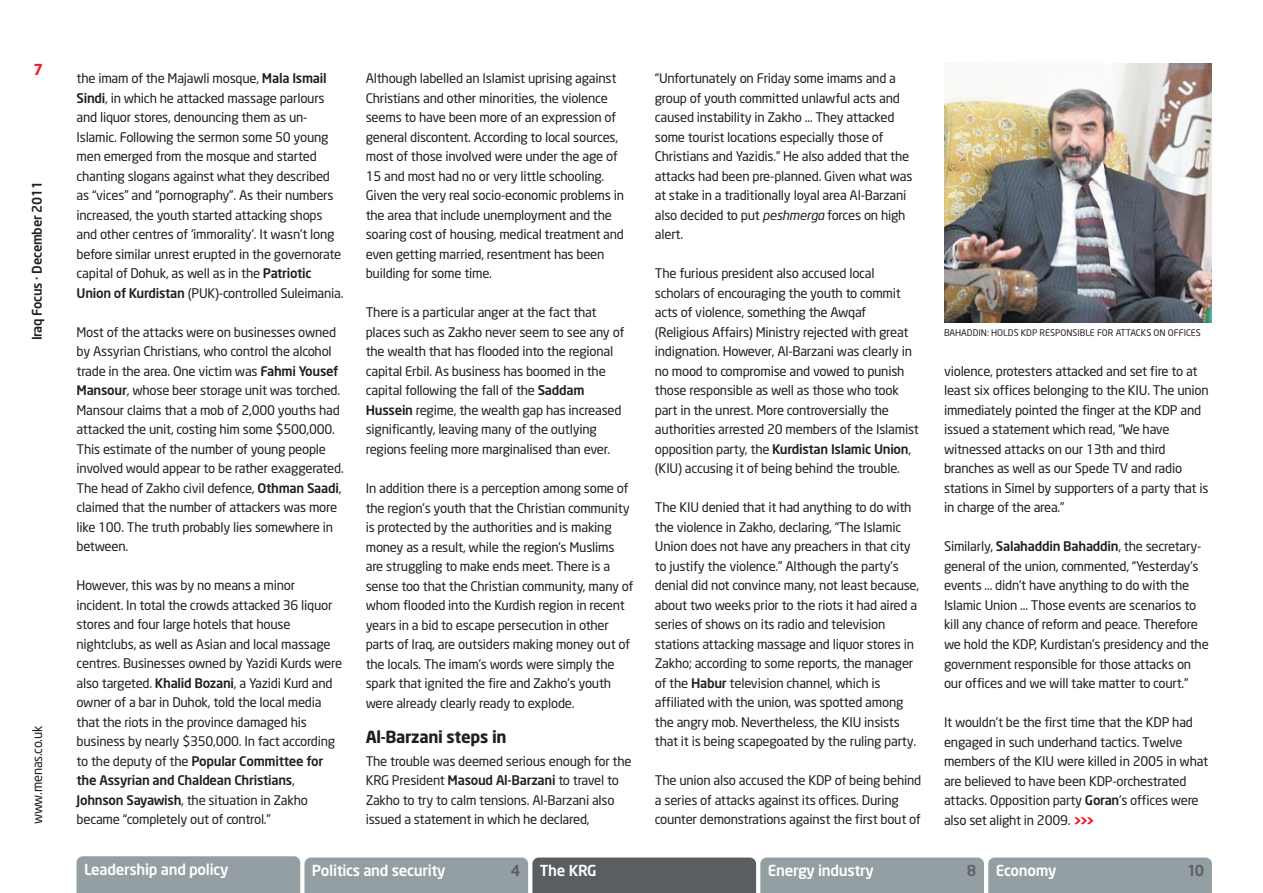
<style>
.page{position:relative;width:1263px;height:893px;background:#fff}
.page>*{position:absolute;margin:0;border:0;box-sizing:border-box;transform-origin:0 0}
.t1{font:700 16.5px "Neo Sans";letter-spacing:-.02em;color:#231f20}
.t2{font:500 15px "Neo Sans";letter-spacing:-.02em;color:#fff}
.t3{font:500 15px "Neo Sans";color:#5b5e61}
.t4{font:700 15px "Neo Sans";color:#ee1d23}
.t5{font:13.2px/19.5px "Neo Sans";letter-spacing:-.02em;color:#231f20}
.t6{font:500 13.2px "Neo Sans";letter-spacing:-.02em;color:#231f20}
.t7{font:9px "Neo Sans";color:#231f20}
.s1{font-weight:500}
.s2{font-style:italic}
.s3{font-weight:900;font-size:13.5px;color:#ee1d23}
</style>
<div class="page">
<svg style="left:77px;top:856px;width:1135px;height:37px;background:#8e979c"></svg>
<img style="left:944px;top:64px;width:268px;height:259px">
<p class="t4" style="left:33px;top:64px;width:11px">7</p>
<p class="t6" style="left:32px;top:340px;width:161px;rotate:-90deg">Iraq Focus · December 2011</p>
<p class="t5" style="left:29px;top:824px;width:100px;rotate:-90deg">www.menas.co.uk</p>
<p class="t5" style="left:77px;top:70px;width:269px">the imam of the Majawli mosque, <span class="s1">Mala Ismail Sindi</span>, in which he attacked massage parlours and liquor stores, denouncing them as un-Islamic. Following the sermon some 50 young men emerged from the mosque and started chanting slogans against what they described as “vices” and “pornography”. As their numbers increased, the youth started attacking shops and other centres of ‘immorality’. It wasn’t long before similar unrest erupted in the governorate capital of Dohuk, as well as in the <span class="s1">Patriotic Union of Kurdistan</span> (PUK)-controlled Suleimania.</p>
<p class="t5" style="left:77px;top:323px;width:269px">Most of the attacks were on businesses owned by Assyrian Christians, who control the alcohol trade in the area. One victim was <span class="s1">Fahmi Yousef Mansour</span>, whose beer storage unit was torched.<br>Mansour claims that a mob of 2,000 youths had attacked the unit, costing him some $500,000.<br>This estimate of the number of young people involved would appear to be rather exaggerated.<br>The head of Zakho civil defence, <span class="s1">Othman Saadi</span>, claimed that the number of attackers was more like 100. The truth probably lies somewhere in between.</p>
<p class="t5" style="left:77px;top:577px;width:267px">However, this was by no means a minor incident. In total the crowds attacked 36 liquor stores and four large hotels that house nightclubs, as well as Asian and local massage centres. Businesses owned by Yazidi Kurds were also targeted. <span class="s1">Khalid Bozani</span>, a Yazidi Kurd and owner of a bar in Duhok, told the local media that the riots in the province damaged his business by nearly $350,000. In fact according to the deputy of the <span class="s1">Popular Committee for the Assyrian and Chaldean Christians</span>, <span class="s1">Johnson Sayawish</span>, the situation in Zakho became “completely out of control.”</p>
<p class="t5" style="left:366px;top:70px;width:260px">Although labelled an Islamist uprising against Christians and other minorities, the violence seems to have been more of an expression of general discontent. According to local sources, most of those involved were under the age of 15 and most had no or very little schooling.<br>Given the very real socio-economic problems in the area that include unemployment and the soaring cost of housing, medical treatment and even getting married, resentment has been building for some time.</p>
<p class="t5" style="left:366px;top:304px;width:260px">There is a particular anger at the fact that places such as Zakho never seem to see any of the wealth that has flooded into the regional capital Erbil. As business has boomed in the capital following the fall of the <span class="s1">Saddam Hussein</span> regime, the wealth gap has increased significantly, leaving many of the outlying regions feeling more marginalised than ever.</p>
<p class="t5" style="left:366px;top:480px;width:269px">In addition there is a perception among some of the region’s youth that the Christian community is protected by the authorities and is making money as a result, while the region’s Muslims are struggling to make ends meet. There is a sense too that the Christian community, many of whom flooded into the Kurdish region in recent years in a bid to escape persecution in other parts of Iraq, are outsiders making money out of the locals. The imam’s words were simply the spark that ignited the fire and Zakho’s youth were already clearly ready to explode.</p>
<p class="t1" style="left:366px;top:731px;width:142px">Al-Barzani steps in</p>
<p class="t5" style="left:366px;top:752px;width:267px">The trouble was deemed serious enough for the KRG President <span class="s1">Masoud Al-Barzani</span> to travel to Zakho to try to calm tensions. Al-Barzani also issued a statement in which he declared,</p>
<p class="t5" style="left:655px;top:70px;width:259px">“Unfortunately on Friday some imams and a group of youth committed unlawful acts and caused instability in Zakho … They attacked some tourist locations especially those of Christians and Yazidis.” He also added that the attacks had been pre-planned. Given what was at stake in a traditionally loyal area Al-Barzani also decided to put <span class="s2">peshmerga</span> forces on high alert.</p>
<p class="t5" style="left:655px;top:265px;width:265px">The furious president also accused local scholars of encouraging the youth to commit acts of violence, something the Awqaf (Religious Affairs) Ministry rejected with great indignation. However, Al-Barzani was clearly in no mood to compromise and vowed to punish those responsible as well as those who took part in the unrest. More controversially the authorities arrested 20 members of the Islamist opposition party, the <span class="s1">Kurdistan Islamic Union</span>, (KIU) accusing it of being behind the trouble.</p>
<p class="t5" style="left:655px;top:499px;width:266px">The KIU denied that it had anything to do with the violence in Zakho, declaring, “The Islamic Union does not have any preachers in that city to justify the violence.” Although the party’s denial did not convince many, not least because, about two weeks prior to the riots it had aired a series of shows on its radio and television stations attacking massage and liquor stores in Zakho; according to some reports, the manager of the <span class="s1">Habur</span> television channel, which is affiliated with the union, was spotted among the angry mob. Nevertheless, the KIU insists that it is being scapegoated by the ruling party.</p>
<p class="t5" style="left:655px;top:772px;width:268px">The union also accused the KDP of being behind a series of attacks against its offices. During counter demonstrations against the first bout of</p>
<p class="t7" style="left:944px;top:329px;width:258px">BAHADDIN: HOLDS KDP RESPONSIBLE FOR ATTACKS ON OFFICES</p>
<p class="t5" style="left:944px;top:363px;width:266px">violence, protesters attacked and set fire to at least six offices belonging to the KIU. The union immediately pointed the finger at the KDP and issued a statement which read, “We have witnessed attacks on our 13th and third branches as well as our Spede TV and radio stations in Simel by supporters of a party that is in charge of the area.”</p>
<p class="t5" style="left:944px;top:538px;width:266px">Similarly, <span class="s1">Salahaddin Bahaddin</span>, the secretary&shy;general of the union, commented, “Yesterday’s events … didn’t have anything to do with the Islamic Union … Those events are scenarios to kill any chance of reform and peace. Therefore we hold the KDP, Kurdistan’s presidency and the government responsible for those attacks on our offices and we will take matter to court.”</p>
<p class="t5" style="left:944px;top:714px;width:266px">It wouldn’t be the first time that the KDP had engaged in such underhand tactics. Twelve members of the KIU were killed in 2005 in what are believed to have been KDP-orchestrated attacks. Opposition party <span class="s1">Goran</span>’s offices were also set alight in 2009. <span class="s3">&gt;&gt;&gt;</span></p>
<p class="t2" style="left:84px;top:864px;width:146px">Leadership and policy</p>
<p class="t2" style="left:312px;top:865px;width:135px">Politics and security</p>
<p class="t3" style="left:511px;top:865px;width:11px">4</p>
<p class="t2" style="left:540px;top:865px;width:58px">The KRG</p>
<p class="t2" style="left:768px;top:865px;width:108px">Energy industry</p>
<p class="t3" style="left:967px;top:865px;width:11px">8</p>
<p class="t2" style="left:996px;top:865px;width:62px">Economy</p>
<p class="t3" style="left:1187px;top:865px;width:19px">10</p>
</div>
